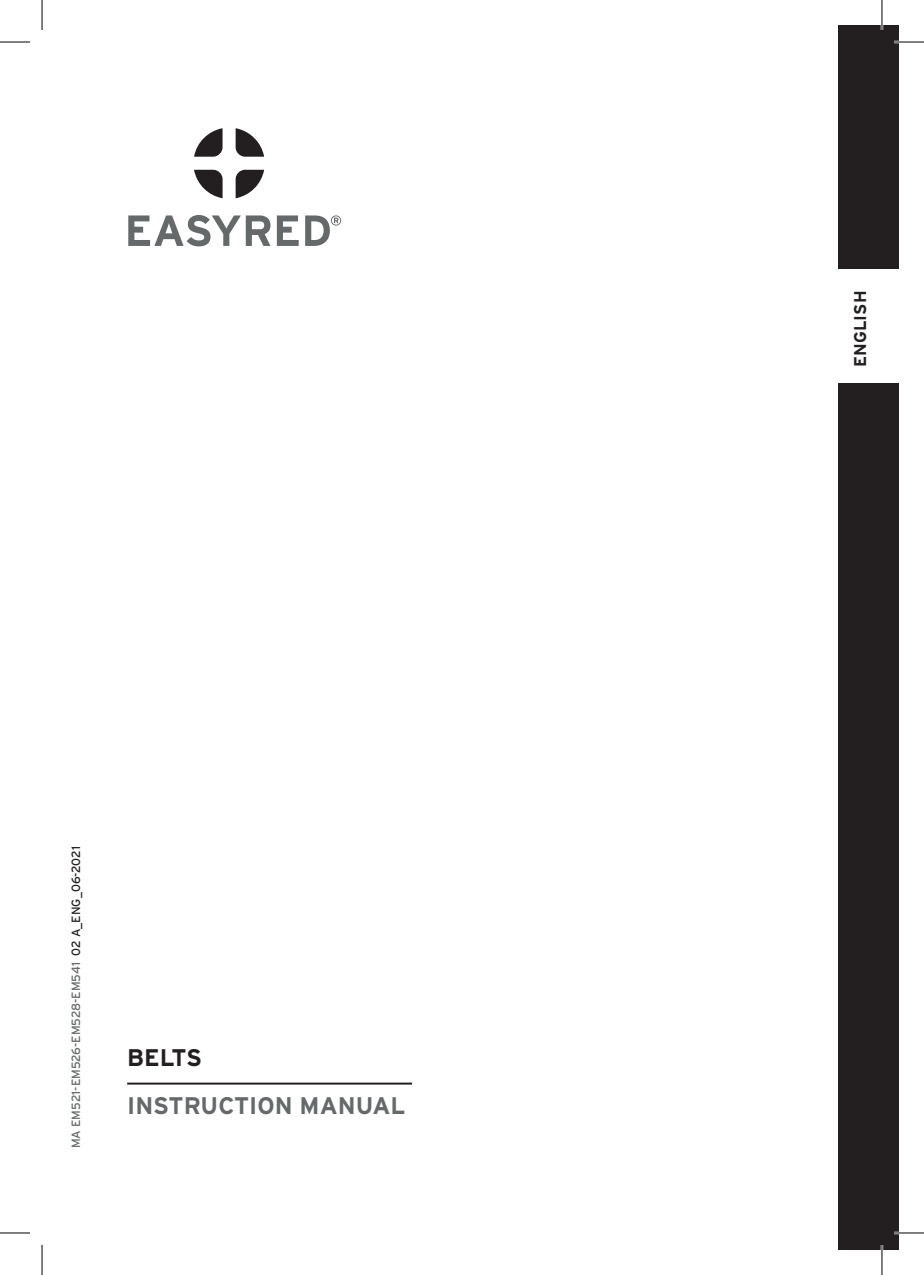
<style>
.page{position:relative;width:924px;height:1275px;background:#fff}
.page>*{position:absolute;margin:0;border:0;box-sizing:border-box;transform-origin:0 0}
.t1{font:700 24px "Interstate";color:#65696a}
.t2{font:700 24px "Interstate";letter-spacing:-.015em;color:#231f20}
.t3{font:700 17px "Interstate";letter-spacing:.005em;color:#231f20}
.t4{font:12px "Interstate";color:#65696a}
.s1{color:#231f20}
</style>
<div class="page">
<hr style="left:127px;top:1082px;width:285px;height:2px;background:#231f20">
<div style="left:838px;top:25px;width:60px;height:1225px;background:#231f20"></div>
<div style="left:833px;top:269px;width:65px;height:113px;background:#fff"></div>
<svg style="left:235px;top:170px;width:29px;height:28px"></svg>
<svg style="left:194px;top:128px;width:28px;height:29px"></svg>
<svg style="left:235px;top:128px;width:29px;height:29px"></svg>
<svg style="left:194px;top:170px;width:28px;height:28px"></svg>
<svg style="left:128px;top:215px;width:142px;height:31px"></svg>
<svg style="left:277px;top:215px;width:21px;height:31px"></svg>
<svg style="left:305px;top:215px;width:36px;height:31px"></svg>
<hr style="left:893px;top:41px;width:30px;height:2px;background:#fff">
<hr style="left:893px;top:1231px;width:30px;height:3px;background:#fff">
<hr style="left:880px;top:0;width:2px;height:30px;background:#fff">
<hr style="left:880px;top:1245px;width:2px;height:30px;background:#fff">
<hr style="left:0;top:42px;width:30px;height:1px;background:#000">
<hr style="left:893px;top:42px;width:30px;height:1px;background:#000">
<hr style="left:0;top:1232px;width:30px;height:1px;background:#000">
<hr style="left:893px;top:1232px;width:30px;height:1px;background:#000">
<hr style="left:42px;top:0;width:1px;height:30px;background:#000">
<hr style="left:42px;top:1245px;width:1px;height:30px;background:#000">
<hr style="left:881px;top:0;width:1px;height:30px;background:#000">
<hr style="left:881px;top:1245px;width:1px;height:30px;background:#000">
<p class="t4" style="left:69px;top:1148px;width:304px;rotate:-90deg">MA EM521-EM526-EM528-EM541 <span class="s1">02 A_ENG_06-2021</span></p>
<h1 class="t2" style="left:127px;top:1043px;width:76px">BELTS</h1>
<h1 class="t1" style="left:127px;top:1091px;width:279px">INSTRUCTION MANUAL</h1>
<h2 class="t3" style="left:850px;top:367px;width:78px;rotate:-90deg">ENGLISH</h2>
</div>
